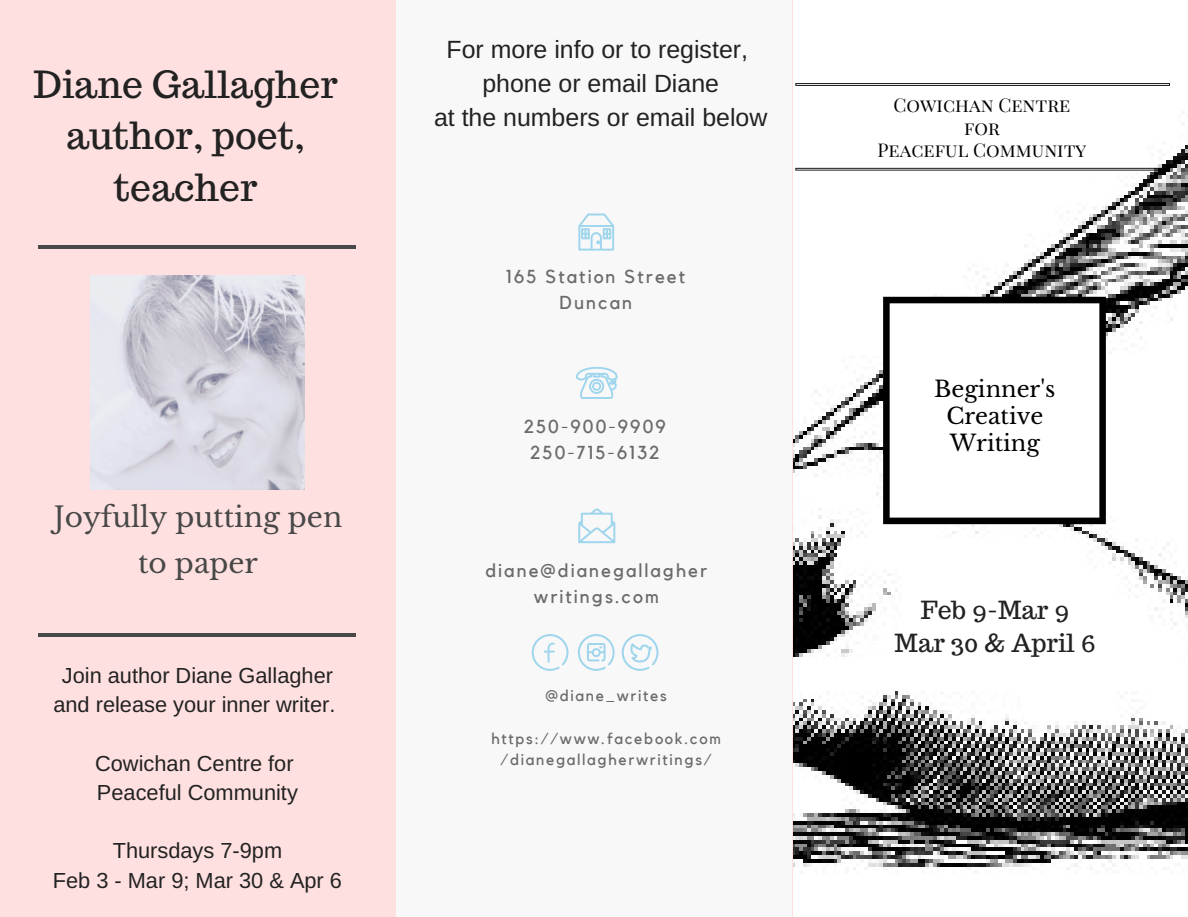
<style>
.page{position:relative;width:1188px;height:917px;background:#fff}
.page>*{position:absolute;margin:0;border:0;box-sizing:border-box;transform-origin:0 0}
.t1{font:37.35px/51.8px "Trocchi";color:#222;text-align:center}
.t2{font:28.05px/46.2px "Libre Baskerville";color:#474847;text-align:center}
.t3{font:24.9px/33.8px "Arimo";color:#222;text-align:center}
.t4{font:24.9px/33.8px "Trocchi";color:#222;text-align:center}
.t5{font:22.5px/27px "Libre Baskerville";color:#000;text-align:center}
.t6{font:21.75px/29.2px "Arimo";color:#222;text-align:center}
.t7{font:18.9px/22.5px "Playfair Display SC";color:#000;text-align:center}
.t8{font:18.75px/25.8px "Kollektif";letter-spacing:.11em;color:#696a69;text-align:center}
.t9{font:15.6px/21.3px "Kollektif";letter-spacing:.11em;color:#696a69;text-align:center}
</style>
<div class="page">
<div style="left:792px;top:54px;width:18px;height:809px;background:#ffe0e0"></div>
<div style="left:0;top:0;width:396px;height:916px;background:#ffe0e0"></div>
<div style="left:396px;top:0;width:396px;height:916px;background:#f8f8f8"></div>
<img style="left:793px;top:54px;width:395px;height:816px">
<img style="left:90px;top:275px;width:215px;height:214px">
<svg style="left:578px;top:213px;width:36px;height:37px"></svg>
<svg style="left:576px;top:367px;width:42px;height:32px"></svg>
<svg style="left:578px;top:508px;width:37px;height:35px"></svg>
<svg style="left:532px;top:634px;width:37px;height:37px"></svg>
<svg style="left:578px;top:634px;width:37px;height:37px"></svg>
<svg style="left:622px;top:634px;width:37px;height:37px"></svg>
<hr style="left:38px;top:245px;width:318px;height:3px;background:#474847">
<hr style="left:38px;top:633px;width:318px;height:3px;background:#474847">
<svg style="left:883px;top:297px;width:223px;height:227px"></svg>
<svg style="left:795px;top:83px;width:375px;height:3px"></svg>
<svg style="left:795px;top:168px;width:375px;height:2px"></svg>
<h1 class="t1" style="left:34px;top:58px;width:306px">Diane Gallagher author, poet, teacher</h1>
<p class="t2" style="left:54px;top:494px;width:290px">Joyfully putting pen to paper</p>
<p class="t6" style="left:53px;top:660px;width:284px">Join author Diane Gallagher and release your inner writer.</p>
<p class="t6" style="left:95px;top:748px;width:204px;text-align:left">Cowichan Centre for<br>Peaceful Community</p>
<p class="t6" style="left:53px;top:836px;width:291px">Thursdays 7-9pm<br>Feb 3 - Mar 9; Mar 30 &amp; Apr 6</p>
<p class="t3" style="left:434px;top:33px;width:335px">For more info or to register, phone or email Diane<br>at the numbers or email below</p>
<p class="t8" style="left:506px;top:264px;width:181px">165 Station Street<br>Duncan</p>
<p class="t8" style="left:524px;top:414px;width:144px">250-900-9909<br>250-715-6132</p>
<p class="t8" style="left:485px;top:558px;width:223px">diane@dianegallagher writings.com</p>
<p class="t9" style="left:545px;top:685px;width:123px">@diane_writes</p>
<p class="t9" style="left:491px;top:728px;width:231px">https://www.facebook.com /dianegallagherwritings/</p>
<p class="t7" style="left:878px;top:93px;width:210px">Cowichan Centre for<br>Peaceful Community</p>
<p class="t5" style="left:934px;top:375px;width:123px">Beginner's<br>Creative<br>Writing</p>
<p class="t4" style="left:895px;top:592px;width:203px">Feb 9-Mar 9<br>Mar 30 &amp; April 6</p>
</div>
